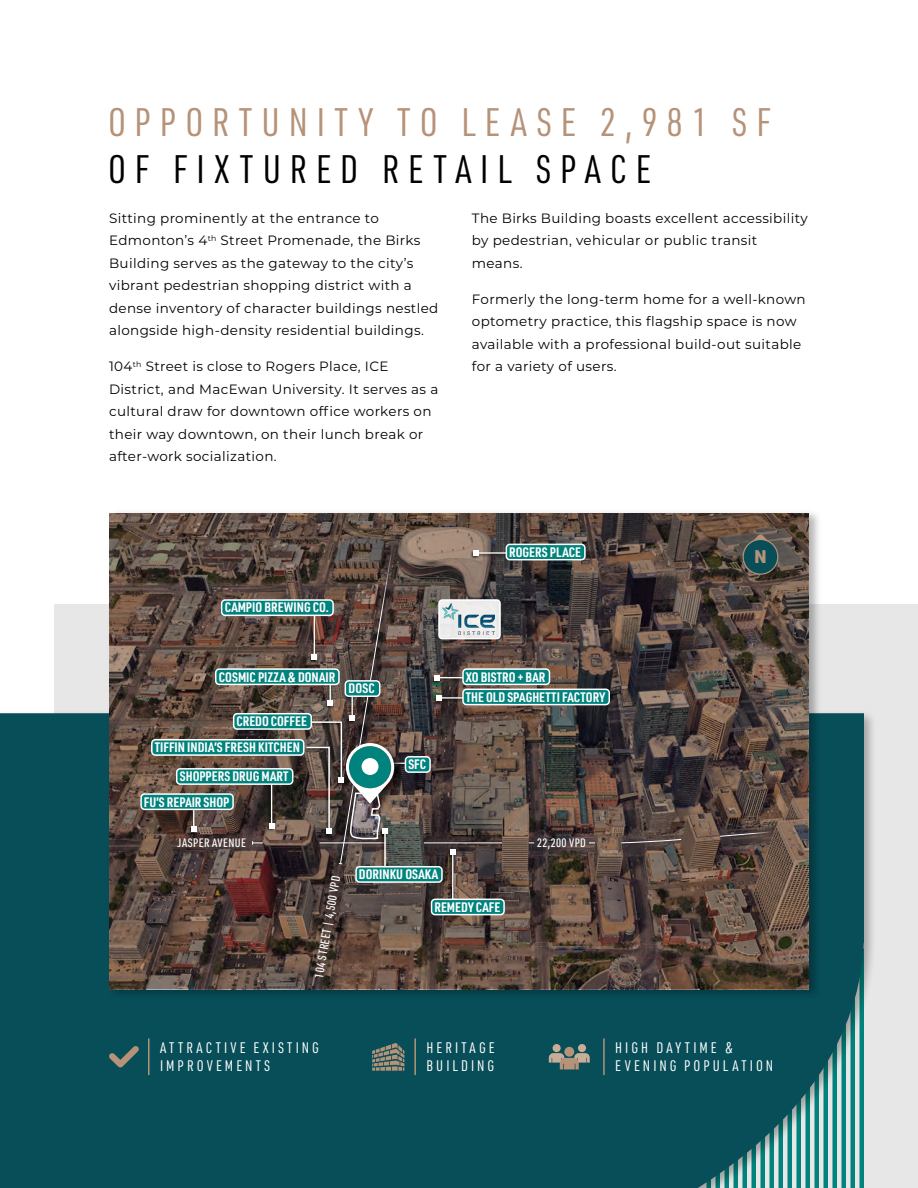
<style>
.page{position:relative;width:918px;height:1188px;background:#fff}
.page>*{position:absolute;margin:0;border:0;box-sizing:border-box;transform-origin:0 0}
.t1{font:39px "URWDIN Cond";letter-spacing:.23em;color:#b69278}
.t2{font:39px "URWDIN Cond";letter-spacing:.225em;color:#000}
.t3{font:900 18px "URWDIN";color:#b69278}
.t4{font:15px/18px "URWDIN Cond";letter-spacing:.2em;color:#fff}
.t5{font:13.5px/22.5px "Montserrat";letter-spacing:.025em;color:#000}
.t6{font:700 13.5px "URWDIN Cond";color:#fff}
.t7{font:500 12px "URWDIN Cond";letter-spacing:.03em;color:#fff}
</style>
<div class="page">
<div style="left:54px;top:605px;width:864px;height:583px;background:#e7e7e7"></div>
<div style="left:0;top:713px;width:864px;height:475px;background:#074e59"></div>
<div style="left:107px;top:508px;width:715px;height:492px;background:#000;opacity:.3"></div>
<svg style="left:109px;top:513px;width:700px;height:476px;background:#56463f"></svg>
<svg style="left:252px;top:841px;width:11px;height:4px"></svg>
<hr style="left:424px;top:843px;width:78px;height:1px;background:#fff">
<svg style="left:620px;top:839px;width:62px;height:5px"></svg>
<svg style="left:719px;top:831px;width:55px;height:6px"></svg>
<div style="left:447px;top:849px;width:9px;height:59px;background:#000;opacity:.75"></div>
<hr style="left:452px;top:852px;width:1px;height:52px;background:#fff">
<svg style="left:450px;top:850px;width:5px;height:5px"></svg>
<div style="left:188px;top:798px;width:9px;height:37px;background:#000;opacity:.75"></div>
<hr style="left:193px;top:799px;width:1px;height:30px;background:#fff">
<svg style="left:191px;top:826px;width:5px;height:5px"></svg>
<div style="left:432px;top:899px;width:72px;height:16px;background:#00837d;border-radius:4px"></div>
<div style="left:431px;top:899px;width:74px;height:16px;border:1px solid #fff;border-radius:4px"></div>
<div style="left:141px;top:794px;width:92px;height:15px;background:#00837d;border-radius:4px"></div>
<div style="left:140px;top:793px;width:94px;height:17px;border:1px solid #fff;border-radius:4px"></div>
<div style="left:405px;top:757px;width:25px;height:15px;background:#00837d;border-radius:4px"></div>
<div style="left:405px;top:756px;width:26px;height:17px;border:1px solid #fff;border-radius:4px"></div>
<div style="left:378px;top:827px;width:11px;height:51px;background:#000;opacity:.75"></div>
<hr style="left:384px;top:831px;width:2px;height:43px;background:#fff">
<div style="left:302px;top:720px;width:44px;height:67px;background:#000;opacity:.75"></div>
<div style="left:152px;top:740px;width:152px;height:15px;background:#00837d;border-radius:4px"></div>
<div style="left:151px;top:739px;width:153px;height:17px;border:1px solid #fff;border-radius:4px"></div>
<div style="left:234px;top:714px;width:77px;height:15px;background:#00837d;border-radius:4px"></div>
<div style="left:233px;top:713px;width:79px;height:17px;border:1px solid #fff;border-radius:4px"></div>
<div style="left:265px;top:782px;width:10px;height:50px;background:#000;opacity:.75"></div>
<hr style="left:271px;top:783px;width:1px;height:43px;background:#fff">
<svg style="left:269px;top:823px;width:5px;height:5px"></svg>
<div style="left:433px;top:694px;width:50px;height:10px;background:#000;opacity:.75"></div>
<hr style="left:439px;top:697px;width:43px;height:2px;background:#fff">
<svg style="left:436px;top:695px;width:6px;height:6px"></svg>
<div style="left:431px;top:674px;width:50px;height:10px;background:#000;opacity:.75"></div>
<hr style="left:437px;top:677px;width:43px;height:1px;background:#fff">
<svg style="left:434px;top:675px;width:6px;height:5px"></svg>
<div style="left:470px;top:549px;width:50px;height:10px;background:#000;opacity:.75"></div>
<hr style="left:476px;top:552px;width:43px;height:2px;background:#fff">
<svg style="left:474px;top:550px;width:5px;height:6px"></svg>
<div style="left:177px;top:769px;width:116px;height:15px;background:#00837d;border-radius:4px"></div>
<div style="left:176px;top:768px;width:117px;height:17px;border:1px solid #fff;border-radius:4px"></div>
<div style="left:222px;top:600px;width:111px;height:15px;background:#00837d;border-radius:4px"></div>
<div style="left:221px;top:599px;width:113px;height:17px;border:1px solid #fff;border-radius:4px"></div>
<div style="left:216px;top:669px;width:123px;height:15px;background:#00837d;border-radius:4px"></div>
<div style="left:215px;top:668px;width:125px;height:17px;border:1px solid #fff;border-radius:4px"></div>
<div style="left:463px;top:689px;width:146px;height:16px;background:#00837d;border-radius:4px"></div>
<div style="left:462px;top:689px;width:148px;height:16px;border:1px solid #fff;border-radius:4px"></div>
<div style="left:463px;top:669px;width:86px;height:15px;background:#00837d;border-radius:4px"></div>
<div style="left:462px;top:668px;width:88px;height:17px;border:1px solid #fff;border-radius:4px"></div>
<div style="left:506px;top:544px;width:79px;height:16px;background:#00837d;border-radius:4px"></div>
<div style="left:506px;top:544px;width:80px;height:16px;border:1px solid #fff;border-radius:4px"></div>
<div style="left:439px;top:600px;width:61px;height:39px;background:#ecebeb;border-radius:3px"></div>
<div style="left:438px;top:599px;width:63px;height:40px;border:1px solid #fff;border-radius:3px"></div>
<img style="left:443px;top:604px;width:52px;height:31px">
<div style="left:356px;top:867px;width:86px;height:15px;background:#00837d;border-radius:4px"></div>
<div style="left:355px;top:866px;width:88px;height:17px;border:1px solid #fff;border-radius:4px"></div>
<svg style="left:304px;top:541px;width:102px;height:324px;background:#5b5752"></svg>
<svg style="left:743px;top:533px;width:35px;height:34px"></svg>
<div style="left:743px;top:539px;width:35px;height:35px;background:#074e59;border-radius:50%"></div>
<div style="left:743px;top:539px;width:35px;height:36px;border:1px solid #b69278;border-radius:50%"></div>
<hr style="left:148px;top:1038px;width:2px;height:37px;background:#b69278">
<svg style="left:109px;top:1046px;width:30px;height:21px"></svg>
<hr style="left:414px;top:1038px;width:2px;height:37px;background:#b69278">
<svg style="left:372px;top:1043px;width:32px;height:28px"></svg>
<hr style="left:603px;top:1038px;width:2px;height:37px;background:#b69278">
<div style="left:553px;top:1044px;width:8px;height:8px;background:#c8ad98;border-radius:50%"></div>
<div style="left:578px;top:1044px;width:8px;height:8px;background:#c8ad98;border-radius:50%"></div>
<svg style="left:549px;top:1053px;width:41px;height:16px"></svg>
<div style="left:564px;top:1047px;width:10px;height:10px;background:#b69279;border-radius:50%"></div>
<h1 class="t1" style="left:108px;top:96px;width:664px">OPPORTUNITY TO LEASE 2,981 SF</h1>
<h1 class="t2" style="left:108px;top:143px;width:545px">OF FIXTURED RETAIL SPACE</h1>
<p class="t5" style="left:109px;top:206px;width:331px">Sitting prominently at the entrance to Edmonton’s 4<sup>th</sup> Street Promenade, the Birks Building serves as the gateway to the city’s vibrant pedestrian shopping district with a dense inventory of character buildings nestled alongside high-density residential buildings.</p>
<p class="t5" style="left:109px;top:355px;width:331px">104<sup>th</sup> Street is close to Rogers Place, ICE District, and MacEwan University. It serves as a cultural draw for downtown office workers on their way downtown, on their lunch break or after-work socialization.</p>
<p class="t5" style="left:472px;top:206px;width:337px">The Birks Building boasts excellent accessibility by pedestrian, vehicular or public transit means.</p>
<p class="t5" style="left:472px;top:287px;width:335px">Formerly the long-term home for a well-known optometry practice, this flagship space is now available with a professional build-out suitable for a variety of users.</p>
<p class="t6" style="left:225px;top:598px;width:106px">CAMPIO BREWING CO.</p>
<p class="t6" style="left:509px;top:543px;width:73px">ROGERS PLACE</p>
<p class="t6" style="left:219px;top:668px;width:118px">COSMIC PIZZA &amp; DONAIR</p>
<p class="t6" style="left:237px;top:712px;width:72px">CREDO COFFEE</p>
<p class="t6" style="left:155px;top:738px;width:147px">TIFFIN INDIA’S FRESH KITCHEN</p>
<p class="t6" style="left:180px;top:767px;width:110px">SHOPPERS DRUG MART</p>
<p class="t6" style="left:144px;top:793px;width:87px">FU’S REPAIR SHOP</p>
<p class="t6" style="left:349px;top:679px;width:28px">DOSC</p>
<p class="t6" style="left:408px;top:755px;width:19px">SFC</p>
<p class="t6" style="left:466px;top:668px;width:81px">XO BISTRO + BAR</p>
<p class="t6" style="left:466px;top:688px;width:141px">THE OLD SPAGHETTI FACTORY</p>
<p class="t7" style="left:178px;top:835px;width:70px">JASPER AVENUE</p>
<p class="t7" style="left:311px;top:977px;width:105px;rotate:-80deg">104 STREET | 4,500 VPD</p>
<p class="t6" style="left:359px;top:865px;width:81px">DORINKU OSAKA</p>
<p class="t6" style="left:435px;top:898px;width:67px">REMEDY CAFE</p>
<p class="t7" style="left:537px;top:835px;width:50px">22,200 VPD</p>
<h2 class="t3" style="left:754px;top:544px;width:14px">N</h2>
<p class="t4" style="left:160px;top:1038px;width:160px">ATTRACTIVE EXISTING<br>IMPROVEMENTS</p>
<p class="t4" style="left:427px;top:1038px;width:70px">HERITAGE<br>BUILDING</p>
<p class="t4" style="left:615px;top:1038px;width:159px">HIGH DAYTIME &amp;<br>EVENING POPULATION</p>
</div>
